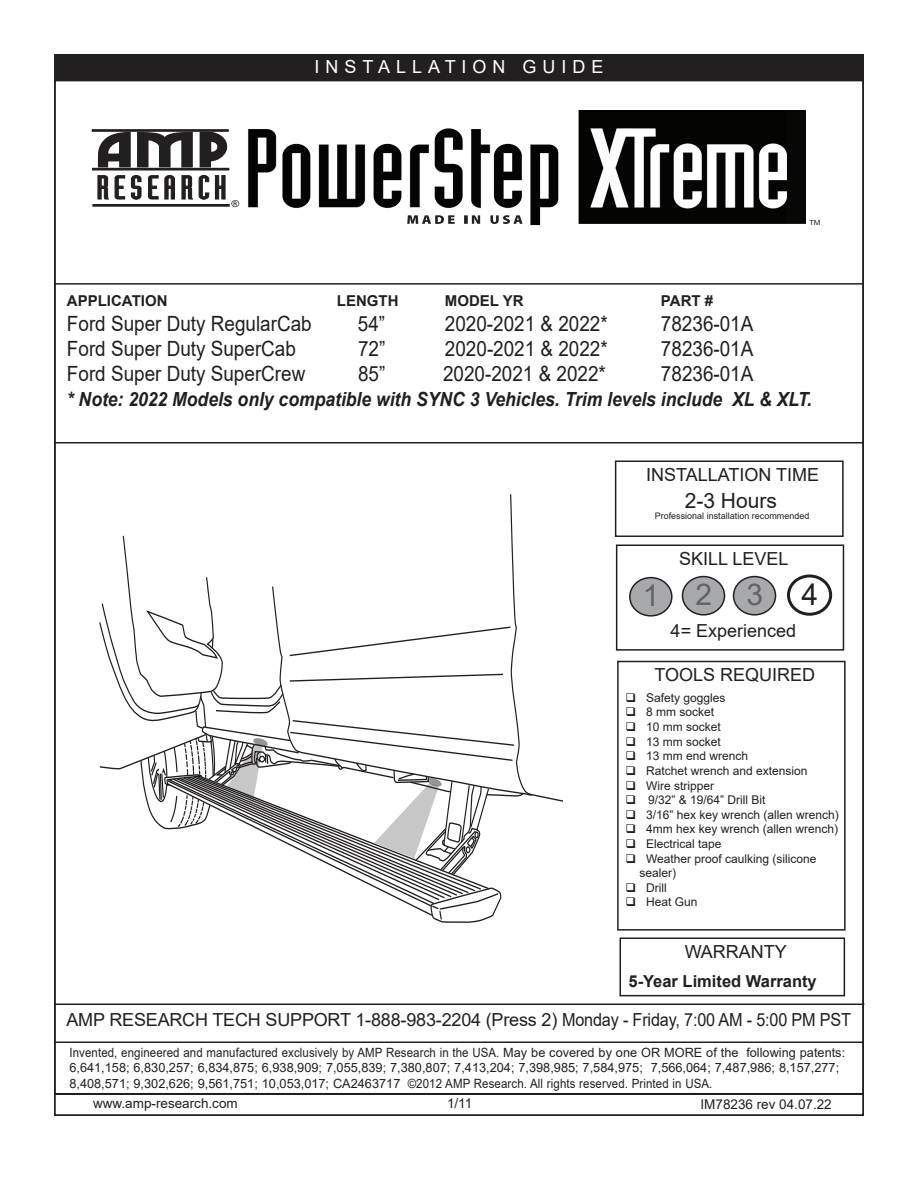
<style>
.page{position:relative;width:918px;height:1188px;background:#fff}
.page>*{position:absolute;margin:0;border:0;box-sizing:border-box;transform-origin:0 0}
.t1{font:30px "Arial";color:#636366}
.t2{font:30px "Arial";color:#231f20}
.t3{font:21px "Arial";color:#231f20;scale:.9 1}
.t4{font:21px "Arial";color:#231f20}
.t5{font:italic 700 19.5px "Arial";color:#231f20;scale:.9 1}
.t6{font:18px "Arial";letter-spacing:-.01em;color:#231f20}
.t7{font:18px "Arial";letter-spacing:.33em;color:#fff}
.t8{font:700 16.5px "Arial";color:#231f20}
.t9{font:700 15px "Arial";color:#231f20}
.t10{font:13.5px "Arial";color:#231f20}
.t11{font:12.75px/15.3px "Arial";color:#231f20;scale:.9 1}
.t12{font:12px/14.4px "Arial";color:#231f20}
.t13{font:9.3px "Arial";color:#231f20;scale:1.14 1}
.t14{font:9px "Arial";color:#231f20}
.t15{font:7.05px "Arial";color:#231f20;scale:1.14 1}
</style>
<div class="page">
<div style="left:54px;top:55px;width:809px;height:26px;background:#231f20"></div>
<hr style="left:54px;top:442px;width:810px;height:2px;background:#231f20">
<svg style="left:99px;top:494px;width:434px;height:429px"></svg>
<div style="left:54px;top:1094px;width:810px;height:22px;border:2px solid #231f20"></div>
<div style="left:54px;top:54px;width:810px;height:27px;border:2px solid #231f20"></div>
<hr style="left:54px;top:283px;width:810px;height:2px;background:#231f20">
<hr style="left:54px;top:1042px;width:810px;height:1px;background:#231f20">
<hr style="left:54px;top:1004px;width:810px;height:1px;background:#231f20">
<div style="left:617px;top:661px;width:229px;height:270px;border:2px solid #231f20"></div>
<div style="left:615px;top:460px;width:229px;height:77px;border:2px solid #231f20"></div>
<div style="left:630px;top:578px;width:42px;height:38px;background:#a8a9ad;border-radius:50%"></div>
<div style="left:629px;top:577px;width:44px;height:40px;border:2px solid #231f20;border-radius:50%"></div>
<div style="left:682px;top:577px;width:43px;height:38px;background:#a8a9ad;border-radius:50%"></div>
<div style="left:682px;top:576px;width:43px;height:40px;border:2px solid #231f20;border-radius:50%"></div>
<div style="left:734px;top:577px;width:42px;height:38px;background:#a8a9ad;border-radius:50%"></div>
<div style="left:733px;top:576px;width:43px;height:40px;border:2px solid #231f20;border-radius:50%"></div>
<div style="left:787px;top:575px;width:45px;height:41px;border:3px solid #231f20;border-radius:50%"></div>
<div style="left:616px;top:544px;width:228px;height:107px;border:2px solid #231f20"></div>
<div style="left:620px;top:938px;width:225px;height:58px;border:2px solid #231f20"></div>
<img style="left:248px;top:110px;width:539px;height:116px">
<svg style="left:407px;top:215px;width:48px;height:9px"></svg>
<svg style="left:464px;top:215px;width:16px;height:9px"></svg>
<svg style="left:490px;top:215px;width:33px;height:9px"></svg>
<div style="left:787px;top:103px;width:19px;height:138px;background:#060805"></div>
<div style="left:549px;top:93px;width:270px;height:17px;background:#fff"></div>
<div style="left:548px;top:224px;width:270px;height:19px;background:#fff"></div>
<svg style="left:137px;top:132px;width:56px;height:36px"></svg>
<svg style="left:200px;top:132px;width:27px;height:35px"></svg>
<svg style="left:98px;top:132px;width:33px;height:36px"></svg>
<svg style="left:97px;top:175px;width:12px;height:25px"></svg>
<svg style="left:115px;top:175px;width:10px;height:25px"></svg>
<svg style="left:131px;top:175px;width:11px;height:25px"></svg>
<svg style="left:148px;top:175px;width:27px;height:25px"></svg>
<svg style="left:181px;top:175px;width:12px;height:25px"></svg>
<svg style="left:199px;top:175px;width:10px;height:25px"></svg>
<svg style="left:215px;top:175px;width:11px;height:25px"></svg>
<hr style="left:92px;top:168px;width:137px;height:3px;background:#231f20">
<hr style="left:92px;top:129px;width:137px;height:3px;background:#231f20">
<hr style="left:92px;top:204px;width:138px;height:3px;background:#231f20">
<div style="left:555px;top:134px;width:20px;height:10px;background:#fff"></div>
<p class="t13" style="left:231px;top:197px;width:8px">®</p>
<h3 class="t7" style="left:315px;top:54px;width:290px">INSTALLATION GUIDE</h3>
<p class="t15" style="left:809px;top:217px;width:12px">TM</p>
<p class="t9" style="left:67px;top:290px;width:102px">APPLICATION</p>
<p class="t9" style="left:337px;top:290px;width:63px">LENGTH</p>
<p class="t9" style="left:445px;top:290px;width:80px">MODEL YR</p>
<p class="t9" style="left:661px;top:290px;width:54px">PART #</p>
<h2 class="t3" style="left:67px;top:309px;width:273px">Ford Super Duty RegularCab</h2>
<h2 class="t3" style="left:358px;top:309px;width:32px">54”</h2>
<h2 class="t3" style="left:445px;top:309px;width:182px">2020-2021 &amp; 2022*</h2>
<h2 class="t3" style="left:661px;top:309px;width:104px">78236-01A</h2>
<h2 class="t3" style="left:67px;top:334px;width:256px">Ford Super Duty SuperCab</h2>
<h2 class="t3" style="left:358px;top:334px;width:32px">72”</h2>
<h2 class="t3" style="left:445px;top:334px;width:182px">2020-2021 &amp; 2022*</h2>
<h2 class="t3" style="left:661px;top:334px;width:104px">78236-01A</h2>
<h2 class="t3" style="left:67px;top:359px;width:266px">Ford Super Duty SuperCrew</h2>
<h2 class="t3" style="left:358px;top:359px;width:32px">85”</h2>
<h2 class="t3" style="left:443px;top:359px;width:182px">2020-2021 &amp; 2022*</h2>
<h2 class="t3" style="left:661px;top:359px;width:104px">78236-01A</h2>
<h3 class="t5" style="left:67px;top:387px;width:829px">* Note: 2022 Models only compatible with SYNC 3 Vehicles. Trim levels include XL &amp; XLT.</h3>
<h3 class="t6" style="left:646px;top:462px;width:175px">INSTALLATION TIME</h3>
<h2 class="t4" style="left:685px;top:486px;width:94px">2-3 Hours</h2>
<p class="t14" style="left:655px;top:510px;width:156px">Professional installation recommended</p>
<h3 class="t6" style="left:679px;top:546px;width:111px">SKILL LEVEL</h3>
<h1 class="t1" style="left:643px;top:574px;width:122px">123</h1>
<h1 class="t2" style="left:802px;top:574px;width:18px">4</h1>
<h3 class="t6" style="left:671px;top:618px;width:127px">4= Experienced</h3>
<h3 class="t6" style="left:654px;top:663px;width:162px">TOOLS REQUIRED</h3>
<p class="t12" style="left:625px;top:690px;width:102px">❑ Safety goggles</p>
<p class="t12" style="left:625px;top:705px;width:90px">❑ 8 mm socket</p>
<p class="t12" style="left:625px;top:720px;width:97px">❑ 10 mm socket</p>
<p class="t12" style="left:625px;top:734px;width:97px">❑ 13 mm socket</p>
<p class="t12" style="left:625px;top:749px;width:124px">❑ 13 mm end wrench</p>
<p class="t12" style="left:625px;top:764px;width:184px">❑ Ratchet wrench and extension</p>
<p class="t12" style="left:625px;top:778px;width:90px">❑ Wire stripper</p>
<p class="t12" style="left:625px;top:793px;width:142px">❑ 9/32” &amp; 19/64” Drill Bit</p>
<p class="t12" style="left:625px;top:807px;width:215px">❑ 3/16” hex key wrench (allen wrench)</p>
<p class="t12" style="left:625px;top:822px;width:214px">❑ 4mm hex key wrench (allen wrench)</p>
<p class="t12" style="left:625px;top:837px;width:98px">❑ Electrical tape</p>
<p class="t12" style="left:639px;top:851px;width:179px;text-indent:-14px">❑ Weather proof caulking (silicone sealer)</p>
<p class="t12" style="left:625px;top:880px;width:43px">❑ Drill</p>
<p class="t12" style="left:625px;top:895px;width:74px">❑ Heat Gun</p>
<h3 class="t6" style="left:685px;top:939px;width:104px">WARRANTY</h3>
<p class="t8" style="left:629px;top:969px;width:190px">5-Year Limited Warranty</p>
<h3 class="t6" style="left:66px;top:1007px;width:786px">AMP RESEARCH TECH SUPPORT 1-888-983-2204 (Press 2) Monday - Friday, 7:00 AM - 5:00 PM PST</h3>
<p class="t11" style="left:69px;top:1045px;width:864px">Invented, engineered and manufactured exclusively by AMP Research in the USA. May be covered by one OR MORE of the following patents:<br>6,641,158; 6,830,257; 6,834,875; 6,938,909; 7,055,839; 7,380,807; 7,413,204; 7,398,985; 7,584,975; 7,566,064; 7,487,986; 8,157,277;<br>8,408,571; 9,302,626; 9,561,751; 10,053,017; CA2463717 ©2012 AMP Research. All rights reserved. Printed in USA.</p>
<p class="t10" style="left:93px;top:1094px;width:146px">www.amp-research.com</p>
<p class="t10" style="left:447px;top:1094px;width:27px">1/11</p>
<p class="t10" style="left:701px;top:1095px;width:133px">IM78236 rev 04.07.22</p>
</div>
